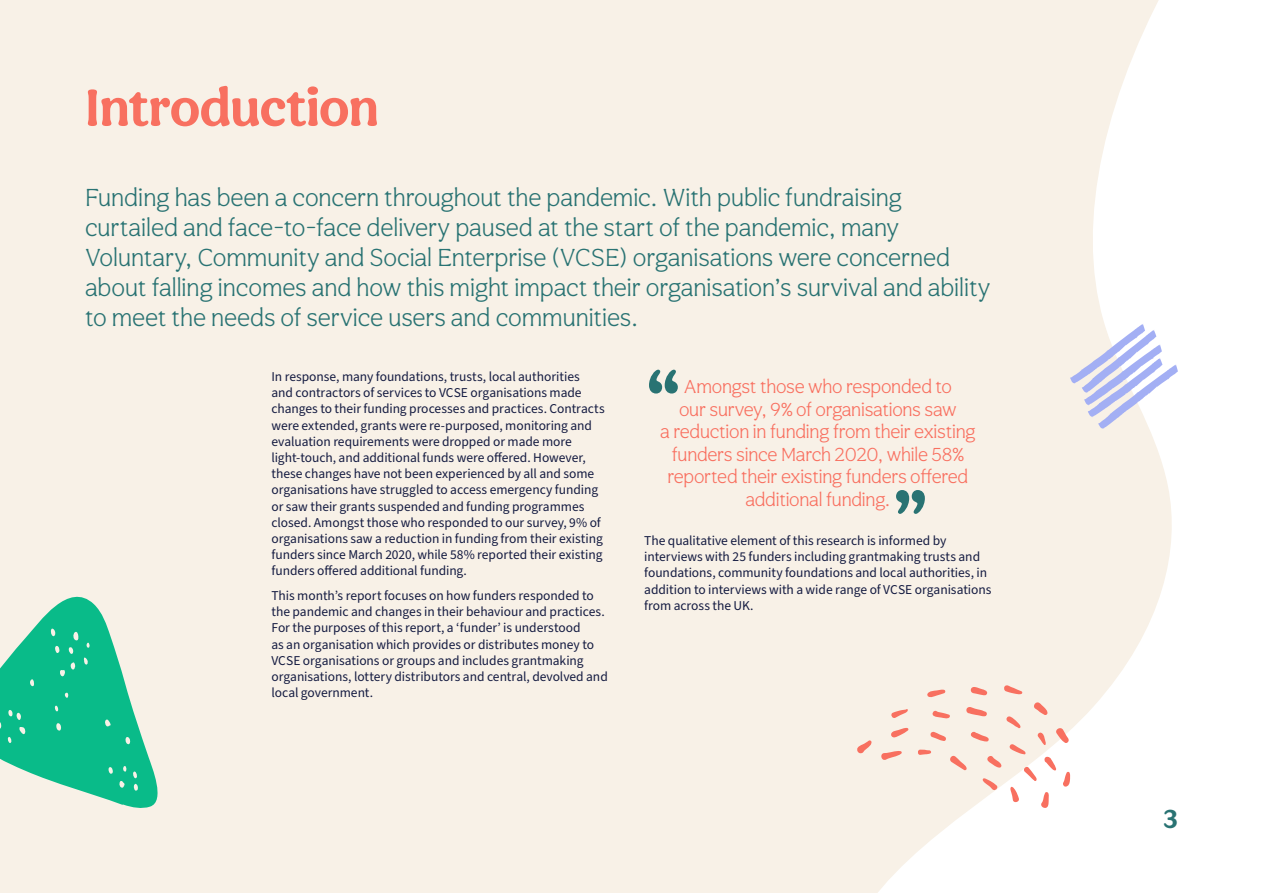
<style>
.page{position:relative;width:1263px;height:893px;background:#f8f1e7}
.page>*{position:absolute;margin:0;border:0;box-sizing:border-box;transform-origin:0 0}
.t1{font:700 76.5px "Aesthet Nova";color:#297373}
.t2{font:700 54px "Aesthet Nova";letter-spacing:-.01em;color:#f87060}
.t3{font:700 27px "Aesthet Nova";color:#297373}
.t4{font:300 25.5px/30px "Aesthet Nova";letter-spacing:-.005em;color:#297373}
.t5{font:300 19.5px/22.5px "Aesthet Nova";letter-spacing:-.01em;color:#f87060;text-align:center}
.t6{font:13.5px/16.2px "Source Sans Pro";color:#141b41}
</style>
<div class="page">
<svg style="left:878px;top:0;width:385px;height:893px"></svg>
<svg style="left:1070px;top:324px;width:108px;height:105px"></svg>
<svg style="left:889px;top:709px;width:19px;height:10px"></svg>
<svg style="left:890px;top:728px;width:19px;height:10px"></svg>
<svg style="left:879px;top:750px;width:23px;height:12px"></svg>
<svg style="left:857px;top:740px;width:15px;height:14px"></svg>
<svg style="left:917px;top:685px;width:153px;height:126px"></svg>
<svg style="left:0;top:596px;width:158px;height:212px"></svg>
<h2 class="t2" style="left:85px;top:75px;width:295px">Introduction</h2>
<p class="t4" style="left:85px;top:183px;width:907px">Funding has been a concern throughout the pandemic. With public fundraising curtailed and face-to-face delivery paused at the start of the pandemic, many Voluntary, Community and Social Enterprise (VCSE) organisations were concerned about falling incomes and how this might impact their organisation’s survival and ability to meet the needs of service users and communities.</p>
<p class="t6" style="left:271px;top:369px;width:335px">In response, many foundations, trusts, local authorities and contractors of services to VCSE organisations made changes to their funding processes and practices. Contracts were extended, grants were re-purposed, monitoring and evaluation requirements were dropped or made more light-touch, and additional funds were offered. However, these changes have not been experienced by all and some organisations have struggled to access emergency funding or saw their grants suspended and funding programmes closed. Amongst those who responded to our survey, 9% of organisations saw a reduction in funding from their existing funders since March 2020, while 58% reported their existing funders offered additional funding.</p>
<p class="t6" style="left:271px;top:588px;width:338px">This month’s report focuses on how funders responded to the pandemic and changes in their behaviour and practices.<br>For the purposes of this report, a ‘funder’ is understood<br>as an organisation which provides or distributes money to VCSE organisations or groups and includes grantmaking organisations, lottery distributors and central, devolved and local government.</p>
<h1 class="t1" style="left:644px;top:349px;width:40px">“</h1>
<h3 class="t5" style="left:660px;top:375px;width:317px">Amongst those who responded to<br>our survey, 9% of organisations saw<br>a reduction in funding from their existing funders since March 2020, while 58% reported their existing funders offered additional funding.</h3>
<h1 class="t1" style="left:891px;top:470px;width:40px">”</h1>
<p class="t6" style="left:644px;top:533px;width:349px">The qualitative element of this research is informed by interviews with 25 funders including grantmaking trusts and foundations, community foundations and local authorities, in addition to interviews with a wide range of VCSE organisations from across the UK.</p>
<h3 class="t3" style="left:1164px;top:803px;width:16px">3</h3>
</div>
